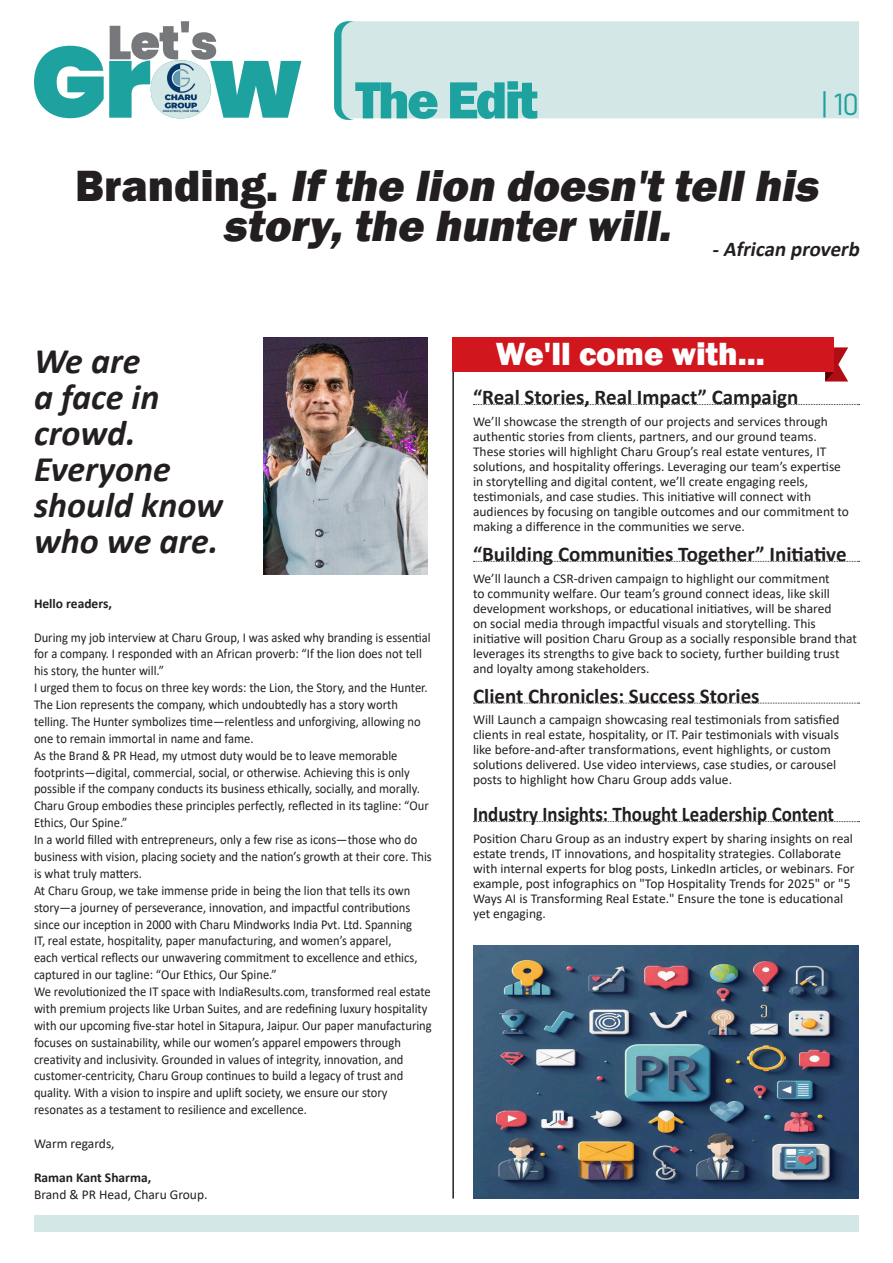
<style>
.page{position:relative;width:893px;height:1263px;background:#fff}
.page>*{position:absolute;margin:0;border:0;box-sizing:border-box;transform-origin:0 0}
.Body_Text_Unicode{font:800 54px "Franklin Gothic";letter-spacing:-.05em;color:#1ea29f}
.Body_Text_Unicode-2{font:italic 800 45px/40.5px "Franklin Gothic";color:#231f20;text-align:center}
.Body_Text_Unicode-3{font:italic 700 36px/36px "Calibri";color:#231f20}
.Body_Text_Unicode-4{font:800 33px "Franklin Gothic";color:#fff}
.Body_Text_Unicode-5{font:30px "Bahnschrift";color:#1ea29f}
.Body_Text_Unicode-6{font:700 21px "Calibri";color:#231f20}
.Body_Text_Unicode-7{font:700 21px "Calibri";color:#231f20;scale:.9 1}
.Body_Text_Unicode-8{font:italic 700 21px "Calibri";color:#231f20}
.Body_Text_Unicode-9{font:13.5px/16.8px "Calibri";color:#231f20;scale:.93 1}
.Body_Text_Unicode-10{font:13.5px/15px "Calibri";color:#231f20}
.Body_Text_Unicode-11{font:700 13.5px "Calibri";color:#231f20}
.s1{font-style:normal}
</style>
<div class="page">
<svg style="left:473px;top:404px;width:387px;height:1px"></svg>
<svg style="left:473px;top:561px;width:387px;height:1px"></svg>
<svg style="left:473px;top:703px;width:387px;height:1px"></svg>
<svg style="left:473px;top:821px;width:387px;height:1px"></svg>
<img style="left:264px;top:338px;width:163px;height:236px">
<div style="left:355px;top:21px;width:504px;height:97px;background:#d3e7e7"></div>
<svg style="left:334px;top:21px;width:21px;height:99px"></svg>
<hr style="left:452px;top:338px;width:2px;height:860px;background:#231f20">
<svg style="left:825px;top:347px;width:23px;height:34px"></svg>
<div style="left:452px;top:338px;width:381px;height:34px;background:#d2161e"></div>
<img style="left:473px;top:945px;width:386px;height:253px">
<div style="left:34px;top:1215px;width:825px;height:17px;background:#d3e7e7"></div>
<svg style="left:34px;top:21px;width:267px;height:97px"></svg>
<p class="Body_Text_Unicode" style="left:355px;top:65px;width:184px">The Edit</p>
<p class="Body_Text_Unicode-5" style="left:821px;top:81px;width:40px">| 10</p>
<p class="Body_Text_Unicode-2" style="left:75px;top:165px;width:754px"><span class="s1">B r a n d i n g .</span> Ifthe lion doesn'ttellhis story,the hunterwill.</p>
<p class="Body_Text_Unicode-8" style="left:712px;top:234px;width:154px">-African proverb</p>
<p class="Body_Text_Unicode-3" style="left:34px;top:342px;width:191px">We are<br>a face in crowd.<br>Everyone should know who we are.</p>
<p class="Body_Text_Unicode-11" style="left:34px;top:594px;width:79px">Hello readers,</p>
<p class="Body_Text_Unicode-9" style="left:34px;top:628px;width:429px">During my job interview at Charu Group, I was asked why branding is essential for a company. I responded with an African proverb: “If the lion does not tell his story, the hunter will.”<br>I urged them to focus on three key words: the Lion, the Story, and the Hunter.<br>The Lion represents the company, which undoubtedly has a story worth telling. The Hunter symbolizes time—relentless and unforgiving, allowing no one to remain immortal in name and fame.<br>As the Brand &amp; PR Head, my utmost duty would be to leave memorable footprints—digital, commercial, social, or otherwise. Achieving this is only possible if the company conducts its business ethically, socially, and morally.<br>Charu Group embodies these principles perfectly, reflected in its tagline: “Our Ethics, Our Spine.”<br>In a world filled with entrepreneurs, only a few rise as icons—those who do business with vision, placing society and the nation’s growth at their core. This is what truly matters.</p>
<p class="Body_Text_Unicode-9" style="left:34px;top:881px;width:429px">At Charu Group, we take immense pride in being the lion that tells its own story—a journey of perseverance, innovation, and impactful contributions since our inception in 2000 with Charu Mindworks India Pvt. Ltd. Spanning<br>IT, real estate, hospitality, paper manufacturing, and women’s apparel,<br>each vertical reflects our unwavering commitment to excellence and ethics, captured in our tagline: “Our Ethics, Our Spine.”<br>We revolutionized the IT space with IndiaResults.com, transformed real estate with premium projects like Urban Suites, and are redefining luxury hospitality with our upcoming five-star hotel in Sitapura, Jaipur. Our paper manufacturing focuses on sustainability, while our women’s apparel empowers through creativity and inclusivity. Grounded in values of integrity, innovation, and customer-centricity, Charu Group continues to build a legacy of trust and quality. With a vision to inspire and uplift society, we ensure our story resonates as a testament to resilience and excellence.</p>
<p class="Body_Text_Unicode-10" style="left:34px;top:1135px;width:82px">Warm regards,</p>
<p class="Body_Text_Unicode-11" style="left:34px;top:1167px;width:119px">Raman Kant Sharma,</p>
<p class="Body_Text_Unicode-10" style="left:34px;top:1186px;width:175px">Brand &amp; PR Head, Charu Group.</p>
<p class="Body_Text_Unicode-4" style="left:496px;top:332px;width:271px">We'll come with...</p>
<p class="Body_Text_Unicode-6" style="left:473px;top:382px;width:327px">“Real Stories, Real Impact” Campaign</p>
<p class="Body_Text_Unicode-10" style="left:473px;top:414px;width:377px">We’ll showcase the strength of our projects and services through authentic stories from clients, partners, and our ground teams.<br>These stories will highlight Charu Group’s real estate ventures, IT solutions, and hospitality offerings. Leveraging our team’s expertise in storytelling and digital content, we’ll create engaging reels, testimonials, and case studies. This initiative will connect with audiences by focusing on tangible outcomes and our commitment to making a difference in the communities we serve.</p>
<p class="Body_Text_Unicode-6" style="left:473px;top:539px;width:375px">“Building Communities Together” Initiative</p>
<p class="Body_Text_Unicode-10" style="left:473px;top:570px;width:385px">We’ll launch a CSR-driven campaign to highlight our commitment<br>to community welfare. Our team’s ground connect ideas, like skill development workshops, or educational initiatives, will be shared<br>on social media through impactful visuals and storytelling. This initiative will position Charu Group as a socially responsible brand that leverages its strengths to give back to society, further building trust and loyalty among stakeholders.</p>
<p class="Body_Text_Unicode-6" style="left:473px;top:681px;width:288px">Client Chronicles: Success Stories</p>
<p class="Body_Text_Unicode-10" style="left:473px;top:712px;width:368px">Will Launch a campaign showcasing real testimonials from satisfied clients in real estate, hospitality, or IT. Pair testimonials with visuals like before-and-after transformations, event highlights, or custom solutions delivered. Use video interviews, case studies, or carousel posts to highlight how Charu Group adds value.</p>
<p class="Body_Text_Unicode-7" style="left:473px;top:799px;width:403px">Industry Insights: Thought Leadership Content</p>
<p class="Body_Text_Unicode-10" style="left:473px;top:831px;width:383px">Position Charu Group as an industry expert by sharing insights on real estate trends, IT innovations, and hospitality strategies. Collaborate with internal experts for blog posts, LinkedIn articles, or webinars. For example, post infographics on "Top Hospitality Trends for 2025" or "5<br>Ways AI is Transforming Real Estate." Ensure the tone is educational yet engaging.</p>
</div>
